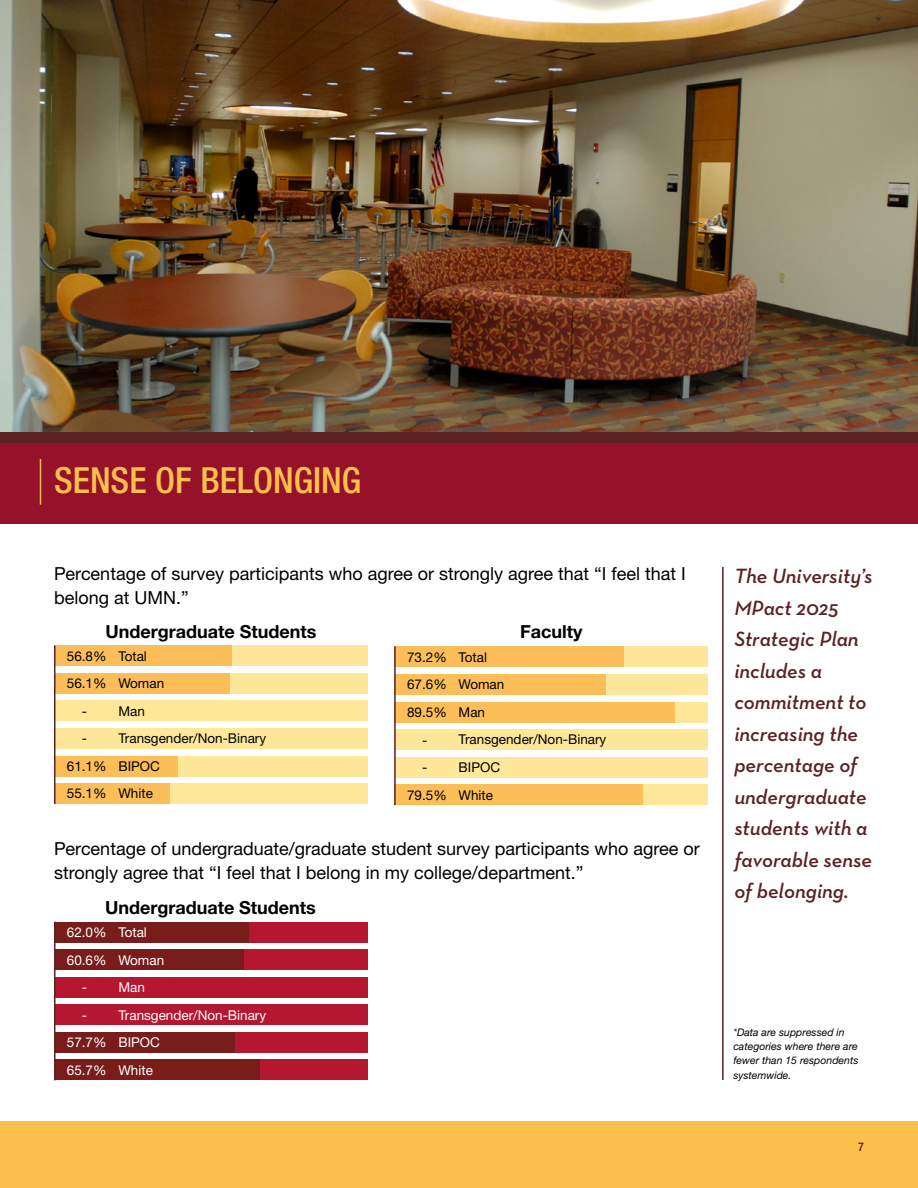
<style>
.page{position:relative;width:918px;height:1188px;background:#fff}
.page>*{position:absolute;margin:0;border:0;box-sizing:border-box;transform-origin:0 0}
.H2_Section_Header{font:500 condensed 36px "Helvetica Neue LT Std";color:#fdc04d}
.p_Callout_2_left_aligned{font:italic 600 21px/31.5px "Neutraface Text";color:#5b2125}
.p_Body_copy{font:18px/24px "Helvetica Neue LT Std";color:#000}
.H3_Graph_Titles{font:700 18px "Helvetica Neue LT Std";color:#000}
.p_body_copy_small_left_aligned{font:13.5px "Helvetica Neue LT Std";color:#000}
.p_body_copy_small_left_aligned-2{font:13.5px "Helvetica Neue LT Std";color:#fff}
.t1{font:500 condensed 12px "Helvetica Neue LT Std";color:#5b1b1d}
.p_Note_left_aligned{font:italic 10.5px/14.2px "Helvetica Neue LT Std";color:#000}
</style>
<div class="page">
<div style="left:54px;top:645px;width:313px;height:21px;background:#ffe799"></div>
<div style="left:54px;top:700px;width:313px;height:21px;background:#ffe799"></div>
<div style="left:54px;top:756px;width:313px;height:21px;background:#ffe799"></div>
<div style="left:54px;top:673px;width:313px;height:21px;background:#ffe799"></div>
<div style="left:54px;top:728px;width:313px;height:21px;background:#ffe799"></div>
<div style="left:54px;top:783px;width:313px;height:21px;background:#ffe799"></div>
<div style="left:54px;top:645px;width:178px;height:21px;background:#fcbe59"></div>
<div style="left:54px;top:673px;width:176px;height:21px;background:#fcbe59"></div>
<div style="left:54px;top:756px;width:123px;height:21px;background:#fcbe59"></div>
<div style="left:54px;top:783px;width:115px;height:21px;background:#fcbe59"></div>
<div style="left:394px;top:646px;width:313px;height:21px;background:#ffe799"></div>
<div style="left:394px;top:702px;width:313px;height:21px;background:#ffe799"></div>
<div style="left:394px;top:674px;width:313px;height:21px;background:#ffe799"></div>
<div style="left:394px;top:784px;width:313px;height:21px;background:#ffe799"></div>
<div style="left:394px;top:784px;width:249px;height:21px;background:#fcbe59"></div>
<div style="left:394px;top:646px;width:229px;height:21px;background:#fcbe59"></div>
<div style="left:394px;top:674px;width:212px;height:21px;background:#fcbe59"></div>
<div style="left:394px;top:702px;width:281px;height:21px;background:#fcbe59"></div>
<div style="left:394px;top:757px;width:313px;height:21px;background:#ffe799"></div>
<div style="left:394px;top:729px;width:313px;height:21px;background:#ffe799"></div>
<hr style="left:394px;top:646px;width:2px;height:159px;background:#5b2125">
<div style="left:54px;top:1059px;width:313px;height:21px;background:#b51730"></div>
<div style="left:54px;top:1032px;width:313px;height:21px;background:#b51730"></div>
<div style="left:54px;top:922px;width:313px;height:21px;background:#b51730"></div>
<div style="left:54px;top:922px;width:194px;height:21px;background:#791d1b"></div>
<div style="left:54px;top:1032px;width:181px;height:21px;background:#791d1b"></div>
<div style="left:54px;top:977px;width:313px;height:21px;background:#b51730"></div>
<div style="left:54px;top:949px;width:313px;height:21px;background:#b51730"></div>
<div style="left:54px;top:1004px;width:313px;height:21px;background:#b51730"></div>
<div style="left:54px;top:949px;width:190px;height:21px;background:#791d1b"></div>
<div style="left:54px;top:1059px;width:206px;height:21px;background:#791d1b"></div>
<hr style="left:54px;top:922px;width:2px;height:158px;background:#5b2125">
<hr style="left:54px;top:645px;width:2px;height:159px;background:#5b2125">
<div style="left:0;top:443px;width:918px;height:81px;background:#96122b"></div>
<div style="left:0;top:432px;width:918px;height:11px;background:#5b2125"></div>
<hr style="left:40px;top:459px;width:1px;height:46px;background:#fdc04d">
<hr style="left:722px;top:567px;width:2px;height:513px;background:#5b2125">
<div style="left:0;top:1121px;width:918px;height:67px;background:#fdc04d"></div>
<img style="left:0;top:0;width:918px;height:432px">
<h2 class="H2_Section_Header" style="left:54px;top:459px;width:309px">SENSE OF BELONGING</h2>
<p class="p_Body_copy" style="left:54px;top:561px;width:633px">Percentage of survey participants who agree or strongly agree that “I feel that I belong at UMN.”</p>
<h3 class="H3_Graph_Titles" style="left:106px;top:621px;width:213px">Undergraduate Students</h3>
<p class="p_body_copy_small_left_aligned" style="left:67px;top:648px;width:41px">56.8%</p>
<p class="p_body_copy_small_left_aligned" style="left:118px;top:648px;width:30px">Total</p>
<p class="p_body_copy_small_left_aligned" style="left:67px;top:675px;width:41px">56.1%</p>
<p class="p_body_copy_small_left_aligned" style="left:118px;top:675px;width:47px">Woman</p>
<p class="p_body_copy_small_left_aligned" style="left:82px;top:703px;width:7px">-</p>
<p class="p_body_copy_small_left_aligned" style="left:118px;top:703px;width:28px">Man</p>
<p class="p_body_copy_small_left_aligned" style="left:82px;top:730px;width:7px">-</p>
<p class="p_body_copy_small_left_aligned" style="left:118px;top:730px;width:149px">Transgender/Non-Binary</p>
<p class="p_body_copy_small_left_aligned" style="left:67px;top:758px;width:41px">61.1%</p>
<p class="p_body_copy_small_left_aligned" style="left:118px;top:758px;width:43px">BIPOC</p>
<p class="p_body_copy_small_left_aligned" style="left:67px;top:786px;width:41px">55.1%</p>
<p class="p_body_copy_small_left_aligned" style="left:118px;top:786px;width:36px">White</p>
<h3 class="H3_Graph_Titles" style="left:520px;top:621px;width:64px">Faculty</h3>
<p class="p_body_copy_small_left_aligned" style="left:407px;top:649px;width:41px">73.2%</p>
<p class="p_body_copy_small_left_aligned" style="left:459px;top:649px;width:30px">Total</p>
<p class="p_body_copy_small_left_aligned" style="left:407px;top:676px;width:41px">67.6%</p>
<p class="p_body_copy_small_left_aligned" style="left:459px;top:676px;width:47px">Woman</p>
<p class="p_body_copy_small_left_aligned" style="left:407px;top:704px;width:41px">89.5%</p>
<p class="p_body_copy_small_left_aligned" style="left:459px;top:704px;width:28px">Man</p>
<p class="p_body_copy_small_left_aligned" style="left:422px;top:732px;width:7px">-</p>
<p class="p_body_copy_small_left_aligned" style="left:459px;top:732px;width:149px">Transgender/Non-Binary</p>
<p class="p_body_copy_small_left_aligned" style="left:422px;top:759px;width:7px">-</p>
<p class="p_body_copy_small_left_aligned" style="left:459px;top:759px;width:43px">BIPOC</p>
<p class="p_body_copy_small_left_aligned" style="left:407px;top:787px;width:41px">79.5%</p>
<p class="p_body_copy_small_left_aligned" style="left:459px;top:787px;width:36px">White</p>
<p class="p_Body_copy" style="left:54px;top:836px;width:647px">Percentage of undergraduate/graduate student survey participants who agree or strongly agree that “I feel that I belong in my college/department.”</p>
<h3 class="H3_Graph_Titles" style="left:105px;top:897px;width:212px">Undergraduate Students</h3>
<p class="p_body_copy_small_left_aligned-2" style="left:67px;top:924px;width:41px">62.0%</p>
<p class="p_body_copy_small_left_aligned-2" style="left:118px;top:924px;width:30px">Total</p>
<p class="p_body_copy_small_left_aligned-2" style="left:67px;top:952px;width:41px">60.6%</p>
<p class="p_body_copy_small_left_aligned-2" style="left:118px;top:952px;width:47px">Woman</p>
<p class="p_body_copy_small_left_aligned-2" style="left:82px;top:979px;width:7px">-</p>
<p class="p_body_copy_small_left_aligned-2" style="left:118px;top:979px;width:28px">Man</p>
<p class="p_body_copy_small_left_aligned-2" style="left:82px;top:1007px;width:7px">-</p>
<p class="p_body_copy_small_left_aligned-2" style="left:118px;top:1007px;width:149px">Transgender/Non-Binary</p>
<p class="p_body_copy_small_left_aligned-2" style="left:67px;top:1034px;width:41px">57.7%</p>
<p class="p_body_copy_small_left_aligned-2" style="left:118px;top:1034px;width:43px">BIPOC</p>
<p class="p_body_copy_small_left_aligned-2" style="left:67px;top:1062px;width:41px">65.7%</p>
<p class="p_body_copy_small_left_aligned-2" style="left:118px;top:1062px;width:36px">White</p>
<p class="p_Callout_2_left_aligned" style="left:734px;top:560px;width:140px">The University’s<br>MPact 2025<br>Strategic Plan includes a commitment to increasing the percentage of undergraduate students with a favorable sense of belonging.</p>
<p class="p_Note_left_aligned" style="left:733px;top:1025px;width:127px">*Data are suppressed in categories where there are fewer than 15 respondents systemwide.</p>
<p class="t1" style="left:858px;top:1139px;width:7px">7</p>
</div>
